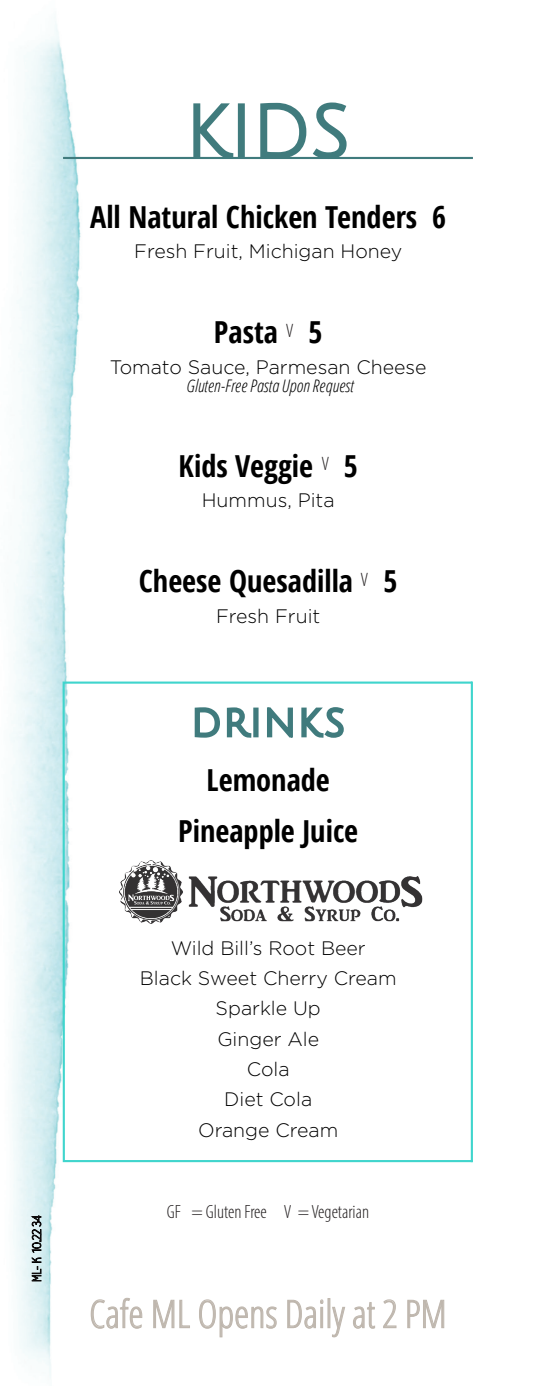
<style>
.page{position:relative;width:536px;height:1386px;background:#fff}
.page>*{position:absolute;margin:0;border:0;box-sizing:border-box;transform-origin:0 0}
.t1{font:300 condensed 38.32px "Open Sans";color:#bfb7ae}
.t2{font:700 condensed 30.28px "Open Sans";color:#000}
.t3{font:300 19.43px "Gotham";color:#000}
.t4{font:300 condensed 19.25px "Myriad Pro";color:#231f20}
.t5{font:italic 300 condensed 17.32px "Open Sans";color:#000}
</style>
<div class="page">
<img style="left:10px;top:17px;width:463px;height:1361px">
<svg style="left:61px;top:680px;width:412px;height:483px"></svg>
<hr style="left:470px;top:682px;width:3px;height:480px;background:#40d5cd">
<hr style="left:63px;top:157px;width:409px;height:2px;background:#407b7d">
<svg style="left:191px;top:100px;width:44px;height:61px"></svg>
<div style="left:238px;top:103px;width:7px;height:55px;border:4px solid #407b7d"></div>
<svg style="left:258px;top:101px;width:90px;height:60px"></svg>
<svg style="left:193px;top:705px;width:60px;height:35px"></svg>
<div style="left:253px;top:708px;width:5px;height:29px;border:4px solid #407b7d"></div>
<svg style="left:264px;top:704px;width:82px;height:40px"></svg>
<img style="left:117px;top:860px;width:307px;height:64px">
<svg style="left:31px;top:1216px;width:10px;height:65px"></svg>
<svg style="left:90px;top:1297px;width:53px;height:32px"></svg>
<svg style="left:153px;top:1299px;width:37px;height:30px"></svg>
<svg style="left:198px;top:1299px;width:79px;height:39px"></svg>
<svg style="left:286px;top:1297px;width:38px;height:32px"></svg>
<div style="left:327px;top:1298px;width:3px;height:30px;border:1px solid #bfb7ae"></div>
<svg style="left:331px;top:1306px;width:15px;height:32px"></svg>
<svg style="left:352px;top:1297px;width:23px;height:32px"></svg>
<svg style="left:382px;top:1299px;width:15px;height:30px"></svg>
<svg style="left:406px;top:1299px;width:38px;height:30px"></svg>
<p class="t2" style="left:90px;top:196px;width:357px">All Natural Chicken Tenders 6</p>
<p class="t3" style="left:134px;top:239px;width:269px">Fresh Fruit, Michigan Honey</p>
<p class="t2" style="left:214px;top:311px;width:110px">Pasta <sup>V</sup> 5</p>
<p class="t3" style="left:110px;top:354px;width:318px">Tomato Sauce, Parmesan Cheese</p>
<p class="t5" style="left:186px;top:374px;width:168px">Gluten-Free Pasta Upon Request</p>
<p class="t2" style="left:178px;top:445px;width:181px">Kids Veggie <sup>V</sup> 5</p>
<p class="t3" style="left:202px;top:488px;width:134px">Hummus, Pita</p>
<p class="t2" style="left:139px;top:560px;width:260px">Cheese Quesadilla <sup>V</sup> 5</p>
<p class="t3" style="left:216px;top:604px;width:106px">Fresh Fruit</p>
<p class="t2" style="left:206px;top:759px;width:125px">Lemonade</p>
<p class="t2" style="left:178px;top:810px;width:181px">Pineapple Juice</p>
<p class="t3" style="left:171px;top:935px;width:196px">Wild Bill’s Root Beer</p>
<p class="t3" style="left:140px;top:966px;width:258px">Black Sweet Cherry Cream</p>
<p class="t3" style="left:215px;top:996px;width:107px">Sparkle Up</p>
<p class="t3" style="left:217px;top:1026px;width:103px">Ginger Ale</p>
<p class="t3" style="left:247px;top:1057px;width:44px">Cola</p>
<p class="t3" style="left:224px;top:1087px;width:89px">Diet Cola</p>
<p class="t3" style="left:198px;top:1117px;width:141px">Orange Cream</p>
<p class="t4" style="left:167px;top:1200px;width:204px">GF = Gluten Free V = Vegetarian</p>
<p class="t1" style="left:89px;top:1288px;width:359px">Cafe ML Opens Daily at 2 PM</p>
</div>
